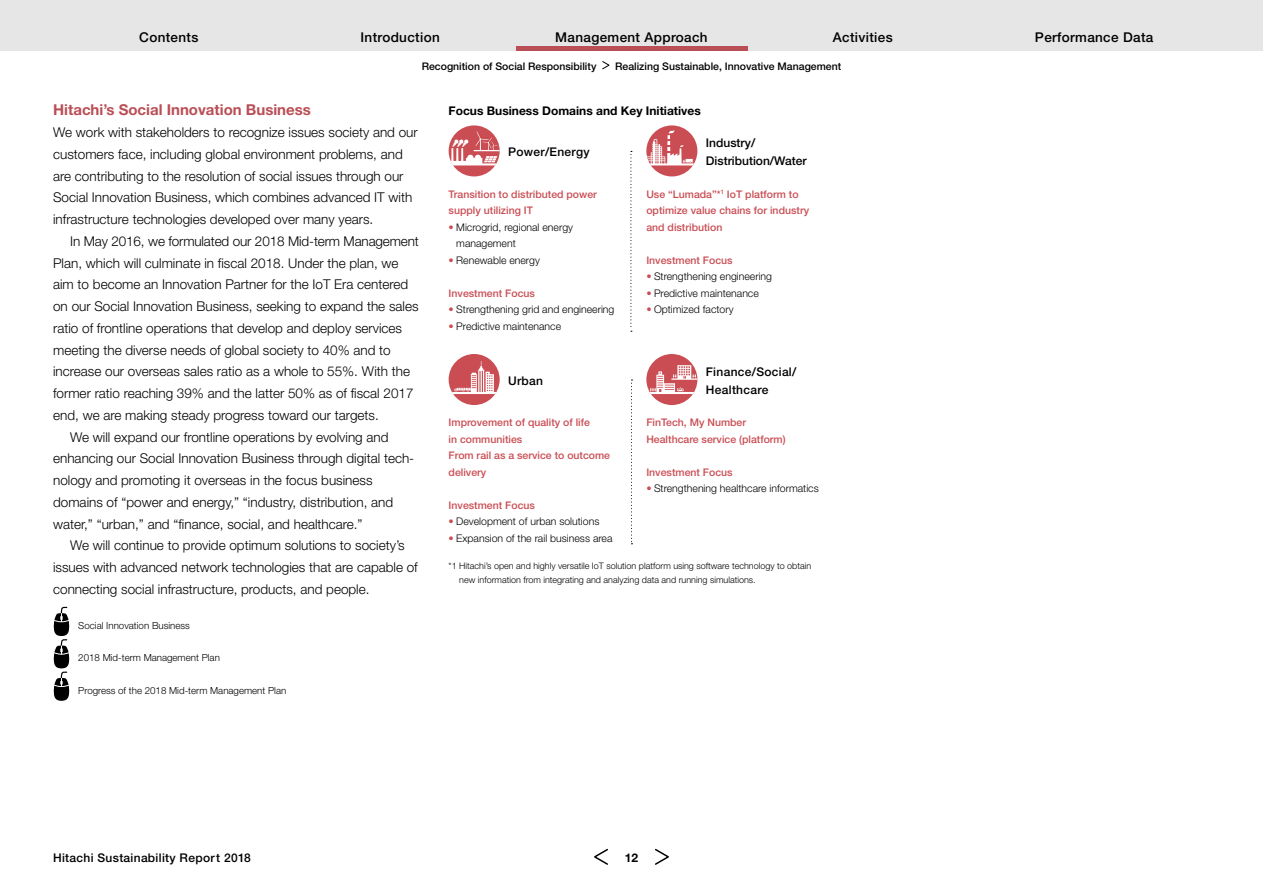
<style>
.page{position:relative;width:1263px;height:893px;background:#fff}
.page>*{position:absolute;margin:0;border:0;box-sizing:border-box;transform-origin:0 0}
.t1{font:700 15px "Helvetica Neue LT Std";color:#ba4e56}
.t2{font:300 13.5px/21.8px "Helvetica Neue LT Std";color:#000}
.t3{font:500 13.5px "Helvetica Neue LT Std";letter-spacing:.025em;color:#000}
.t4{font:500 12px/18px "Helvetica Neue LT Std";letter-spacing:.025em;color:#000}
.t5{font:700 12px "Helvetica Neue LT Std";color:#000}
.t6{font:500 12px/18px "Helvetica Neue LT Std";color:#000}
.t7{font:500 10.5px/16.5px "Helvetica Neue LT Std";color:#ca4d54}
.t8{font:300 10.5px/16.5px "Helvetica Neue LT Std";color:#000}
.t9{font:500 10.5px "Helvetica Neue LT Std";color:#000}
.t10{font:300 9.75px "Helvetica Neue LT Std";color:#000}
.t11{font:300 9px/13.5px "Helvetica Neue LT Std";color:#000}
.s1{color:#ca4d54}
</style>
<div class="page">
<svg style="left:53px;top:606px;width:17px;height:95px"></svg>
<div style="left:449px;top:125px;width:51px;height:51px;background:#ca4d54;border-radius:50%"></div>
<svg style="left:451px;top:131px;width:49px;height:34px"></svg>
<div style="left:646px;top:125px;width:51px;height:51px;background:#ca4d54;border-radius:50%"></div>
<svg style="left:647px;top:130px;width:47px;height:35px"></svg>
<div style="left:449px;top:354px;width:51px;height:51px;background:#ca4d54;border-radius:50%"></div>
<svg style="left:452px;top:361px;width:44px;height:33px"></svg>
<div style="left:646px;top:354px;width:51px;height:51px;background:#ca4d54;border-radius:50%"></div>
<svg style="left:650px;top:365px;width:47px;height:29px"></svg>
<svg style="left:630px;top:151px;width:2px;height:181px"></svg>
<svg style="left:631px;top:379px;width:1px;height:165px"></svg>
<div style="left:0;top:0;width:1263px;height:51px;background:#e6e6e6"></div>
<svg style="left:655px;top:848px;width:14px;height:17px"></svg>
<svg style="left:594px;top:848px;width:14px;height:17px"></svg>
<hr style="left:516px;top:47px;width:231px;height:4px;background:#ba4e56">
<svg style="left:602px;top:61px;width:8px;height:9px"></svg>
<p class="t3" style="left:139px;top:29px;width:61px">Contents</p>
<p class="t3" style="left:360px;top:29px;width:81px">Introduction</p>
<p class="t3" style="left:555px;top:29px;width:154px">Management Approach</p>
<p class="t3" style="left:833px;top:29px;width:61px">Activities</p>
<p class="t3" style="left:1035px;top:29px;width:120px">Performance Data</p>
<p class="t9" style="left:422px;top:60px;width:176px">Recognition of Social Responsibility</p>
<p class="t9" style="left:615px;top:60px;width:228px">Realizing Sustainable, Innovative Management</p>
<p class="t1" style="left:53px;top:101px;width:259px">Hitachi’s Social Innovation Business</p>
<p class="t2" style="left:53px;top:121px;width:366px">We work with stakeholders to recognize issues society and our customers face, including global environment problems, and are contributing to the resolution of social issues through our Social Innovation Business, which combines advanced IT with infrastructure technologies developed over many years.</p>
<p class="t2" style="left:70px;top:230px;width:350px">In May 2016, we formulated our 2018 Mid-term Management</p>
<p class="t2" style="left:53px;top:252px;width:347px">Plan, which will culminate in fiscal 2018. Under the plan, we</p>
<p class="t2" style="left:53px;top:273px;width:357px">aim to become an Innovation Partner for the IoT Era centered</p>
<p class="t2" style="left:53px;top:295px;width:367px">on our Social Innovation Business, seeking to expand the sales</p>
<p class="t2" style="left:53px;top:317px;width:350px">ratio of frontline operations that develop and deploy services</p>
<p class="t2" style="left:53px;top:339px;width:339px">meeting the diverse needs of global society to 40% and to</p>
<p class="t2" style="left:53px;top:360px;width:358px">increase our overseas sales ratio as a whole to 55%. With the</p>
<p class="t2" style="left:53px;top:382px;width:362px">former ratio reaching 39% and the latter 50% as of fiscal 2017</p>
<p class="t2" style="left:53px;top:404px;width:327px">end, we are making steady progress toward our targets.</p>
<p class="t2" style="left:70px;top:426px;width:320px">We will expand our frontline operations by evolving and</p>
<p class="t2" style="left:53px;top:447px;width:363px">enhancing our Social Innovation Business through digital tech-</p>
<p class="t2" style="left:53px;top:469px;width:321px">nology and promoting it overseas in the focus business</p>
<p class="t2" style="left:53px;top:491px;width:342px">domains of “power and energy,” “industry, distribution, and</p>
<p class="t2" style="left:53px;top:513px;width:311px">water,” “urban,” and “finance, social, and healthcare.”</p>
<p class="t2" style="left:70px;top:534px;width:336px">We will continue to provide optimum solutions to society’s</p>
<p class="t2" style="left:53px;top:556px;width:366px">issues with advanced network technologies that are capable of</p>
<p class="t2" style="left:53px;top:578px;width:318px">connecting social infrastructure, products, and people.</p>
<p class="t10" style="left:78px;top:620px;width:113px">Social Innovation Business</p>
<p class="t10" style="left:78px;top:652px;width:143px">2018 Mid-term Management Plan</p>
<p class="t10" style="left:78px;top:684px;width:210px">Progress of the 2018 Mid-term Management Plan</p>
<p class="t5" style="left:449px;top:104px;width:254px">Focus Business Domains and Key Initiatives</p>
<p class="t4" style="left:508px;top:143px;width:83px">Power/Energy</p>
<p class="t6" style="left:706px;top:134px;width:102px">Industry/<br>Distribution/Water</p>
<p class="t7" style="left:449px;top:186px;width:150px">Transition to distributed power supply utilizing IT</p>
<p class="t8" style="left:456px;top:219px;width:118px;text-indent:-8px"><span class="s1">•</span> Microgrid, regional energy management</p>
<p class="t8" style="left:449px;top:252px;width:93px"><span class="s1">•</span> Renewable energy</p>
<p class="t7" style="left:449px;top:285px;width:88px">Investment Focus</p>
<p class="t8" style="left:449px;top:301px;width:167px"><span class="s1">•</span> Strengthening grid and engineering</p>
<p class="t8" style="left:449px;top:318px;width:114px"><span class="s1">•</span> Predictive maintenance</p>
<p class="t7" style="left:646px;top:186px;width:164px">Use “Lumada”*<sup>1</sup> IoT platform to optimize value chains for industry and distribution</p>
<p class="t7" style="left:646px;top:252px;width:88px">Investment Focus</p>
<p class="t8" style="left:646px;top:268px;width:127px"><span class="s1">•</span> Strengthening engineering</p>
<p class="t8" style="left:646px;top:285px;width:114px"><span class="s1">•</span> Predictive maintenance</p>
<p class="t8" style="left:646px;top:301px;width:89px"><span class="s1">•</span> Optimized factory</p>
<p class="t4" style="left:508px;top:371px;width:36px">Urban</p>
<p class="t4" style="left:706px;top:362px;width:92px">Finance/Social/<br>Healthcare</p>
<p class="t7" style="left:449px;top:414px;width:163px">Improvement of quality of life<br>in communities<br>From rail as a service to outcome delivery</p>
<p class="t7" style="left:449px;top:497px;width:88px">Investment Focus</p>
<p class="t8" style="left:449px;top:513px;width:152px"><span class="s1">•</span> Development of urban solutions</p>
<p class="t8" style="left:449px;top:530px;width:165px"><span class="s1">•</span> Expansion of the rail business area</p>
<p class="t7" style="left:646px;top:414px;width:141px">FinTech, My Number<br>Healthcare service (platform)</p>
<p class="t7" style="left:646px;top:464px;width:88px">Investment Focus</p>
<p class="t8" style="left:646px;top:480px;width:174px"><span class="s1">•</span> Strengthening healthcare informatics</p>
<p class="t11" style="left:459px;top:559px;width:353px;text-indent:-11px">*1 Hitachi’s open and highly versatile IoT solution platform using software technology to obtain new information from integrating and analyzing data and running simulations.</p>
<p class="t4" style="left:53px;top:848px;width:199px">Hitachi Sustainability Report 2018</p>
<p class="t5" style="left:625px;top:850px;width:15px">12</p>
</div>
